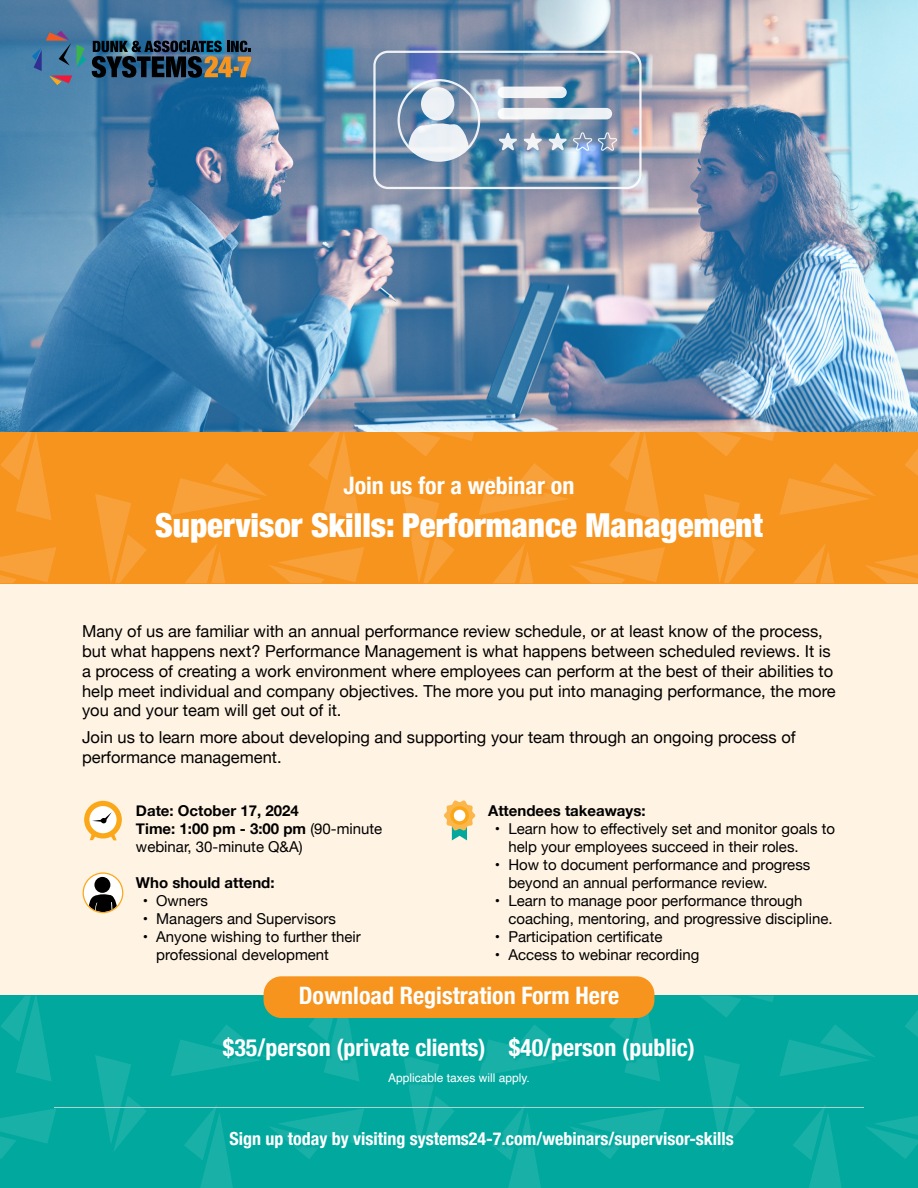
<style>
.page{position:relative;width:918px;height:1188px;background:#fff}
.page>*{position:absolute;margin:0;border:0;box-sizing:border-box;transform-origin:0 0}
.t1{font:900 condensed 33px "Helvetica Neue";color:#fff}
.t2{font:700 condensed 24px "Helvetica Neue";color:#fff}
.t3{font:700 condensed 18px "Helvetica Neue";color:#fff}
.t4{font:16.5px/19.8px "Helvetica Neue";color:#000}
.t5{font:15px/18px "Helvetica Neue";color:#000}
.t6{font:700 15px/18px "Helvetica Neue";color:#000}
.t7{font:12px "Helvetica";color:#fff}
.s1{font-weight:400}
</style>
<div class="page">
<img style="left:0;top:0;width:918px;height:432px">
<div style="left:0;top:583px;width:918px;height:413px;background:#fff3e3"></div>
<div style="left:0;top:996px;width:918px;height:192px;background:#00a89e"></div>
<svg style="left:309px;top:1018px;width:43px;height:20px"></svg>
<svg style="left:501px;top:1152px;width:40px;height:36px"></svg>
<svg style="left:301px;top:1152px;width:14px;height:7px"></svg>
<svg style="left:524px;top:1025px;width:27px;height:13px"></svg>
<svg style="left:609px;top:996px;width:46px;height:42px"></svg>
<svg style="left:793px;top:1105px;width:49px;height:83px"></svg>
<svg style="left:700px;top:996px;width:74px;height:22px"></svg>
<svg style="left:602px;top:1152px;width:13px;height:7px"></svg>
<svg style="left:737px;top:1064px;width:18px;height:69px"></svg>
<svg style="left:780px;top:1025px;width:95px;height:51px"></svg>
<svg style="left:1px;top:996px;width:51px;height:85px"></svg>
<svg style="left:184px;top:1105px;width:49px;height:83px"></svg>
<svg style="left:0;top:1108px;width:56px;height:51px"></svg>
<svg style="left:95px;top:1055px;width:51px;height:96px"></svg>
<svg style="left:171px;top:1025px;width:72px;height:51px"></svg>
<svg style="left:905px;top:1010px;width:13px;height:27px"></svg>
<svg style="left:865px;top:1116px;width:53px;height:43px"></svg>
<div style="left:0;top:432px;width:918px;height:151px;background:#f7941e"></div>
<svg style="left:309px;top:432px;width:43px;height:44px"></svg>
<svg style="left:493px;top:546px;width:40px;height:37px"></svg>
<svg style="left:396px;top:432px;width:78px;height:24px"></svg>
<svg style="left:269px;top:547px;width:95px;height:36px"></svg>
<svg style="left:412px;top:546px;width:42px;height:37px"></svg>
<svg style="left:524px;top:463px;width:26px;height:13px"></svg>
<svg style="left:609px;top:432px;width:44px;height:44px"></svg>
<svg style="left:794px;top:544px;width:40px;height:39px"></svg>
<svg style="left:697px;top:432px;width:78px;height:24px"></svg>
<svg style="left:570px;top:547px;width:95px;height:36px"></svg>
<svg style="left:713px;top:546px;width:42px;height:37px"></svg>
<svg style="left:779px;top:463px;width:96px;height:52px"></svg>
<svg style="left:1px;top:432px;width:51px;height:88px"></svg>
<svg style="left:185px;top:546px;width:40px;height:37px"></svg>
<svg style="left:0;top:547px;width:56px;height:36px"></svg>
<svg style="left:95px;top:494px;width:51px;height:89px"></svg>
<svg style="left:216px;top:463px;width:26px;height:13px"></svg>
<svg style="left:905px;top:449px;width:13px;height:27px"></svg>
<svg style="left:865px;top:554px;width:53px;height:29px"></svg>
<svg style="left:223px;top:1055px;width:514px;height:97px"></svg>
<svg style="left:223px;top:1038px;width:474px;height:26px"></svg>
<div style="left:388px;top:1074px;width:144px;height:14px;background:#00a89e"></div>
<svg style="left:84px;top:801px;width:38px;height:39px"></svg>
<svg style="left:84px;top:874px;width:38px;height:38px"></svg>
<div style="left:83px;top:872px;width:40px;height:41px;border:1px solid #faa81a;border-radius:50%"></div>
<svg style="left:444px;top:800px;width:31px;height:40px"></svg>
<svg style="left:450px;top:806px;width:19px;height:19px"></svg>
<div style="left:454px;top:810px;width:11px;height:11px;background:#fff;border-radius:50%"></div>
<hr style="left:54px;top:1107px;width:810px;height:1px;background:#aed4d1">
<svg style="left:171px;top:476px;width:569px;height:37px"></svg>
<div style="left:343px;top:476px;width:234px;height:21px;background:#f7941e"></div>
<svg style="left:32px;top:31px;width:54px;height:54px;background:#507898"></svg>
<img style="left:92px;top:41px;width:159px;height:37px">
<div style="left:373px;top:51px;width:269px;height:138px;border:2px solid #fff;border-radius:14px"></div>
<div style="left:421px;top:87px;width:33px;height:34px;background:#ebf0f5;border-radius:50%"></div>
<svg style="left:399px;top:109px;width:80px;height:52px"></svg>
<div style="left:398px;top:79px;width:82px;height:83px;border:2px solid #fff;border-radius:50%"></div>
<svg style="left:498px;top:87px;width:69px;height:11px"></svg>
<div style="left:498px;top:108px;width:114px;height:11px;background:#eff2f5;border-radius:6px"></div>
<svg style="left:498px;top:133px;width:19px;height:18px"></svg>
<svg style="left:523px;top:133px;width:19px;height:18px"></svg>
<svg style="left:548px;top:131px;width:70px;height:21px"></svg>
<div style="left:230px;top:1132px;width:507px;height:19px;background:#00a89e"></div>
<div style="left:264px;top:976px;width:390px;height:42px;background:#f7941e;border-radius:18px"></div>
<h2 class="t2" style="left:344px;top:465px;width:232px">Join us for a webinar on</h2>
<h1 class="t1" style="left:155px;top:498px;width:609px">Supervisor Skills: Performance Management</h1>
<p class="t4" style="left:82px;top:622px;width:755px">Many of us are familiar with an annual performance review schedule, or at least know of the process, but what happens next? Performance Management is what happens between scheduled reviews. It is a process of creating a work environment where employees can perform at the best of their abilities to help meet individual and company objectives. The more you put into managing performance, the more you and your team will get out of it.</p>
<p class="t4" style="left:82px;top:728px;width:715px">Join us to learn more about developing and supporting your team through an ongoing process of performance management.</p>
<p class="t6" style="left:136px;top:802px;width:248px">Date: October 17, 2024<br>Time: 1:00 pm - 3:00 pm <span class="s1">(90-minute webinar, 30-minute Q&amp;A)</span></p>
<p class="t6" style="left:136px;top:874px;width:140px">Who should attend:</p>
<p class="t5" style="left:143px;top:892px;width:67px">• Owners</p>
<p class="t5" style="left:143px;top:910px;width:195px">• Managers and Supervisors</p>
<p class="t5" style="left:156px;top:928px;width:206px;text-indent:-14px">• Anyone wishing to further their professional development</p>
<p class="t6" style="left:488px;top:802px;width:159px">Attendees takeaways:</p>
<p class="t5" style="left:508px;top:820px;width:328px;text-indent:-14px">• Learn how to effectively set and monitor goals to help your employees succeed in their roles.</p>
<p class="t5" style="left:508px;top:856px;width:304px;text-indent:-14px">• How to document performance and progress beyond an annual performance review.</p>
<p class="t5" style="left:508px;top:892px;width:326px;text-indent:-14px">• Learn to manage poor performance through coaching, mentoring, and progressive discipline.</p>
<p class="t5" style="left:495px;top:928px;width:169px">• Participation certificate</p>
<p class="t5" style="left:495px;top:946px;width:206px">• Access to webinar recording</p>
<h2 class="t2" style="left:299px;top:975px;width:322px">Download Registration Form Here</h2>
<h2 class="t2" style="left:223px;top:1028px;width:474px">$35/person (private clients) $40/person (public)</h2>
<p class="t7" style="left:388px;top:1069px;width:143px">Applicable taxes will apply.</p>
<p class="t3" style="left:230px;top:1124px;width:506px">Sign up today by visiting systems24-7.com/webinars/supervisor-skills</p>
</div>
